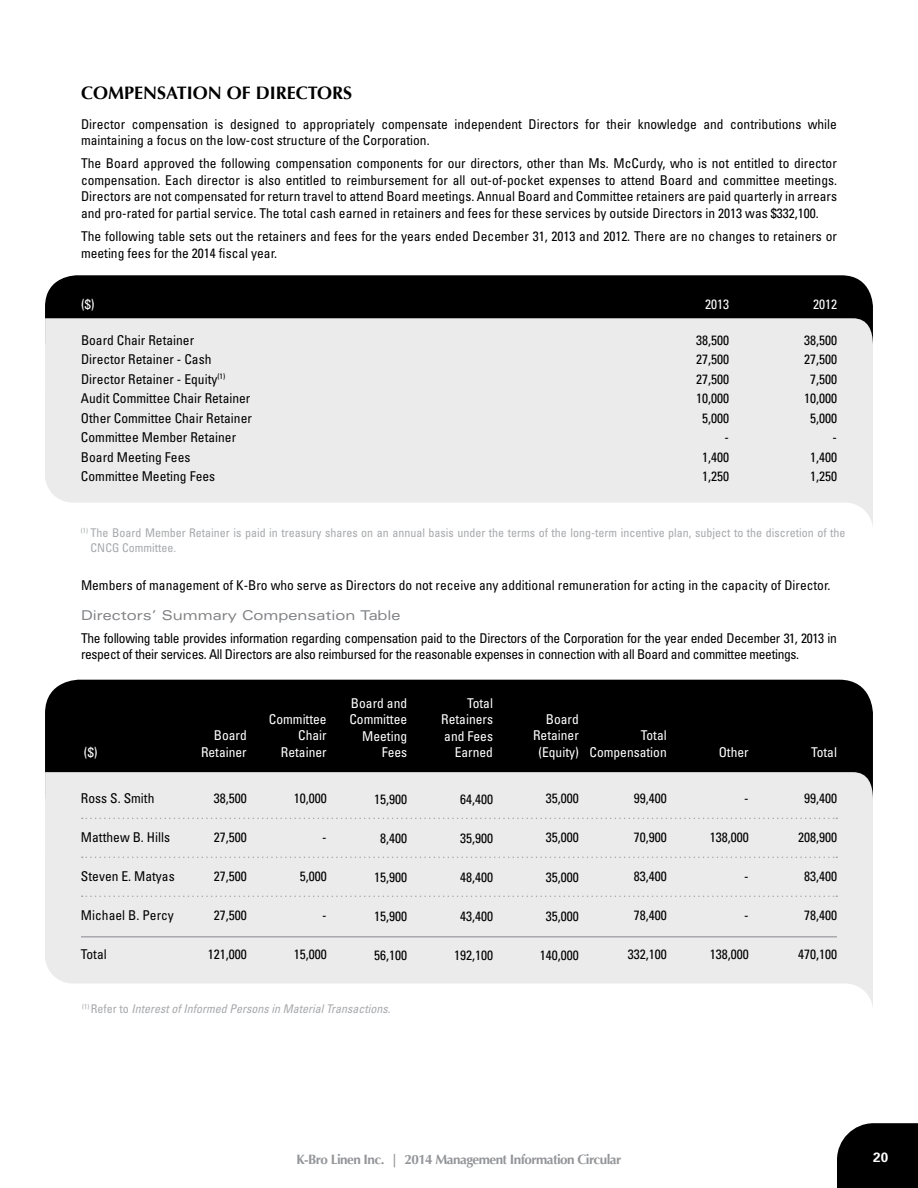
<style>
.page{position:relative;width:918px;height:1188px;background:#fff}
.page>*{position:absolute;margin:0;border:0;box-sizing:border-box;transform-origin:0 0}
.t1{font:700 18px "Optima";color:#000}
.t2{font:condensed 13.5px/16.5px "Univers";color:#000}
.t3{font:condensed 13.5px/16.5px "Univers";letter-spacing:-.025em;color:#000}
.t4{font:condensed 13.5px/16.5px "Univers";color:#fff;text-align:right}
.t5{font:700 13.5px "Optima";letter-spacing:-.04em;color:#939598}
.t6{font:expanded 13.5px "Univers";color:#808285}
.t7{font:700 13.5px "Univers";color:#fff}
.t8{font:condensed 12px/15px "Univers";color:#a7a9ac}
.t9{font:italic condensed 12px "Univers";color:#a7a9ac}
.s1{font-style:normal}
</style>
<div class="page">
<svg style="left:837px;top:1123px;width:81px;height:65px;background:#0e0e0e"></svg>
<div style="left:45px;top:680px;width:828px;height:92px;background:#000"></div>
<svg style="left:45px;top:772px;width:828px;height:234px;background:#ececed"></svg>
<svg style="left:82px;top:818px;width:755px;height:1px"></svg>
<svg style="left:82px;top:857px;width:755px;height:1px"></svg>
<svg style="left:82px;top:896px;width:755px;height:1px"></svg>
<hr style="left:81px;top:936px;width:756px;height:2px;background:#a7a9ac">
<div style="left:45px;top:275px;width:828px;height:43px;background:#000"></div>
<svg style="left:45px;top:318px;width:828px;height:207px;background:#ececed"></svg>
<h1 class="t1" style="left:81px;top:82px;width:273px">COMPENSATION OF DIRECTORS</h1>
<p class="t2" style="left:81px;top:115px;width:758px">Director compensation is designed to appropriately compensate independent Directors for their knowledge and contributions while maintaining a focus on the low-cost structure of the Corporation.</p>
<p class="t2" style="left:81px;top:155px;width:758px;text-align:justify">The Board approved the following compensation components for our directors, other than Ms. M cCurdy, who is not entitled to director compensation. Each director is also entitled to reimbursement for all out-of-pocket expenses to attend Board and committee meetings.<br>Directors are not compensated for return travel to attend Board meetings. Annual Board and Committee retainers are paid quarterly in arrears and pro-rated for partial service. The total cash earned in retainers and fees for these services by outside Directors in 2013 was $332,100.</p>
<p class="t2" style="left:81px;top:228px;width:758px">The following table sets out the retainers and fees for the years ended December 31, 2013 and 2012. There are no changes to retainers or meeting fees for the 2014 fiscal year.</p>
<p class="t4" style="left:81px;top:295px;width:15px">($)</p>
<p class="t4" style="left:705px;top:295px;width:25px">2013</p>
<p class="t4" style="left:813px;top:295px;width:25px">2012</p>
<p class="t2" style="left:81px;top:331px;width:115px">Board Chair Retainer</p>
<p class="t2" style="left:696px;top:331px;width:34px">38,500</p>
<p class="t2" style="left:804px;top:331px;width:34px">38,500</p>
<p class="t2" style="left:81px;top:351px;width:132px">Director Retainer - Cash</p>
<p class="t2" style="left:696px;top:351px;width:34px">27,500</p>
<p class="t2" style="left:804px;top:351px;width:34px">27,500</p>
<p class="t2" style="left:81px;top:370px;width:146px">Director Retainer - Equity<sup>(1)</sup></p>
<p class="t2" style="left:696px;top:370px;width:34px">27,500</p>
<p class="t2" style="left:810px;top:370px;width:28px">7,500</p>
<p class="t2" style="left:81px;top:390px;width:171px">Audit Committee Chair Retainer</p>
<p class="t2" style="left:696px;top:390px;width:34px">10,000</p>
<p class="t2" style="left:804px;top:390px;width:34px">10,000</p>
<p class="t2" style="left:81px;top:409px;width:172px">Other Committee Chair Retainer</p>
<p class="t2" style="left:702px;top:409px;width:28px">5,000</p>
<p class="t2" style="left:810px;top:409px;width:28px">5,000</p>
<p class="t2" style="left:81px;top:429px;width:157px">Committee Member Retainer</p>
<p class="t2" style="left:725px;top:429px;width:6px">-</p>
<p class="t2" style="left:833px;top:429px;width:6px">-</p>
<p class="t2" style="left:81px;top:448px;width:111px">Board Meeting Fees</p>
<p class="t2" style="left:702px;top:448px;width:28px">1,400</p>
<p class="t2" style="left:810px;top:448px;width:28px">1,400</p>
<p class="t2" style="left:81px;top:468px;width:136px">Committee Meeting Fees</p>
<p class="t2" style="left:702px;top:468px;width:28px">1,250</p>
<p class="t2" style="left:810px;top:468px;width:28px">1,250</p>
<p class="t8" style="left:91px;top:525px;width:756px;text-indent:-10px"><sup>(1)</sup> The Board Member Retainer is paid in treasury shares on an annual basis under the terms of the long-term incentive plan, subject to the discretion of the<br>CNCG</p>
<p class="t8" style="left:122px;top:540px;width:55px">Committee.</p>
<p class="t2" style="left:81px;top:576px;width:751px">Members of management of K-Bro who serve as Directors do not receive any additional remuneration for acting in the capacity of Director.</p>
<p class="t6" style="left:81px;top:607px;width:321px">Directors’ Summary Compensation Table</p>
<p class="t3" style="left:81px;top:629px;width:757px">The following table provides information regarding compensation paid to the Directors of the Corporation for the year ended December 31, 2013 in respect of their services. All Directors are also reimbursed for the reasonable expenses in connection with all Board and committee meetings.</p>
<p class="t4" style="left:84px;top:743px;width:15px">($)</p>
<p class="t2" style="left:81px;top:790px;width:75px">Ross S. Smith</p>
<p class="t2" style="left:81px;top:829px;width:91px">Matthew B. Hills</p>
<p class="t2" style="left:81px;top:868px;width:95px">Steven E. M atyas</p>
<p class="t2" style="left:81px;top:907px;width:94px">Michael B. Percy</p>
<p class="t2" style="left:81px;top:946px;width:27px">Total</p>
<p class="t4" style="left:201px;top:727px;width:47px">Board<br>Retainer</p>
<p class="t2" style="left:214px;top:790px;width:34px">38,500</p>
<p class="t2" style="left:214px;top:829px;width:34px">27,500</p>
<p class="t2" style="left:214px;top:868px;width:34px">27,500</p>
<p class="t2" style="left:214px;top:907px;width:34px">27,500</p>
<p class="t2" style="left:208px;top:946px;width:40px">121,000</p>
<p class="t4" style="left:269px;top:710px;width:59px">Committee<br>Chair<br>Retainer</p>
<p class="t2" style="left:294px;top:790px;width:34px">10,000</p>
<p class="t2" style="left:322px;top:829px;width:6px">-</p>
<p class="t2" style="left:300px;top:868px;width:28px">5,000</p>
<p class="t2" style="left:322px;top:907px;width:6px">-</p>
<p class="t2" style="left:294px;top:946px;width:34px">15,000</p>
<p class="t4" style="left:349px;top:694px;width:59px">Board and<br>Committee<br>Meeting<br>Fees</p>
<p class="t2" style="left:374px;top:790px;width:34px">15,900</p>
<p class="t2" style="left:380px;top:829px;width:28px">8,400</p>
<p class="t2" style="left:374px;top:868px;width:34px">15,900</p>
<p class="t2" style="left:374px;top:907px;width:34px">15,900</p>
<p class="t2" style="left:374px;top:946px;width:34px">56,100</p>
<p class="t9" style="left:82px;top:1001px;width:310px"><sup>(1)</sup> <span class="s1">R efer to</span> Interest of Informed Persons in Material Transactions.</p>
<p class="t4" style="left:441px;top:694px;width:53px">Total<br>Retainers and Fees<br>Earned</p>
<p class="t2" style="left:460px;top:790px;width:34px">64,400</p>
<p class="t2" style="left:460px;top:829px;width:34px">35,900</p>
<p class="t2" style="left:460px;top:868px;width:34px">48,400</p>
<p class="t2" style="left:460px;top:907px;width:34px">43,400</p>
<p class="t2" style="left:454px;top:946px;width:40px">192,100</p>
<p class="t4" style="left:533px;top:711px;width:47px">Board<br>Retainer (Equity)</p>
<p class="t2" style="left:546px;top:790px;width:34px">35,000</p>
<p class="t2" style="left:546px;top:829px;width:34px">35,000</p>
<p class="t2" style="left:546px;top:868px;width:34px">35,000</p>
<p class="t2" style="left:546px;top:907px;width:34px">35,000</p>
<p class="t2" style="left:540px;top:946px;width:40px">140,000</p>
<p class="t4" style="left:590px;top:727px;width:79px">Total<br>Compensation</p>
<p class="t2" style="left:634px;top:790px;width:34px">99,400</p>
<p class="t2" style="left:634px;top:829px;width:34px">70,900</p>
<p class="t2" style="left:634px;top:868px;width:34px">83,400</p>
<p class="t2" style="left:634px;top:907px;width:34px">78,400</p>
<p class="t2" style="left:628px;top:946px;width:40px">332,100</p>
<p class="t4" style="left:719px;top:743px;width:31px">Other</p>
<p class="t2" style="left:744px;top:790px;width:6px">-</p>
<p class="t2" style="left:710px;top:829px;width:40px">138,000</p>
<p class="t2" style="left:744px;top:868px;width:6px">-</p>
<p class="t2" style="left:744px;top:907px;width:6px">-</p>
<p class="t2" style="left:710px;top:946px;width:40px">138,000</p>
<p class="t4" style="left:811px;top:743px;width:27px">Total</p>
<p class="t2" style="left:804px;top:790px;width:34px">99,400</p>
<p class="t2" style="left:798px;top:829px;width:40px">208,900</p>
<p class="t2" style="left:804px;top:868px;width:34px">83,400</p>
<p class="t2" style="left:804px;top:907px;width:34px">78,400</p>
<p class="t2" style="left:798px;top:946px;width:40px">470,100</p>
<p class="t5" style="left:297px;top:1151px;width:326px">K-Bro Linen Inc. | 2014 Management Information Circular</p>
<p class="t7" style="left:873px;top:1149px;width:17px">20</p>
</div>
